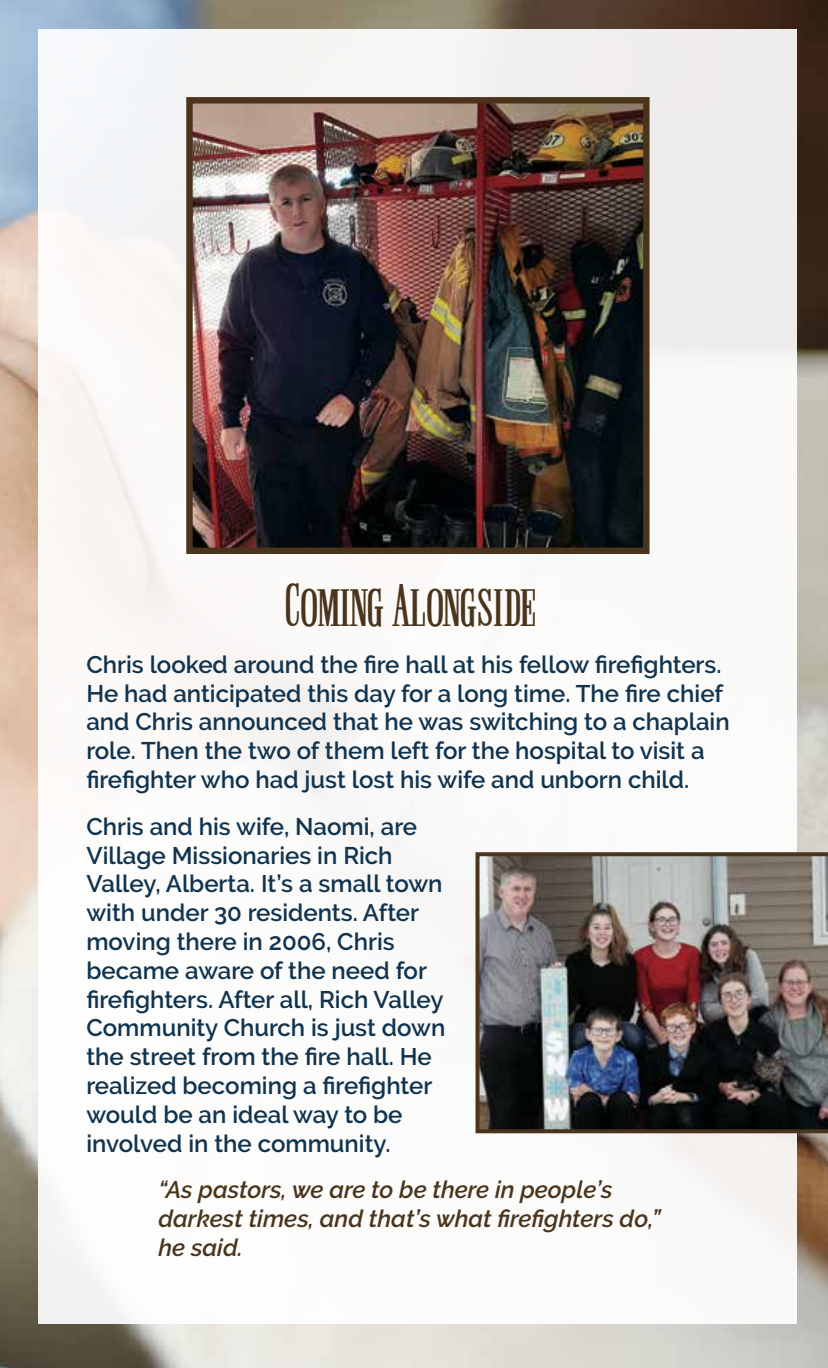
<style>
.page{position:relative;width:828px;height:1368px;background:#fff}
.page>*{position:absolute;margin:0;border:0;box-sizing:border-box;transform-origin:0 0}
.t1{font:48px "Winchester Caps";letter-spacing:-.035em;color:#4a341c}
.t2{font:600 24px/28.8px "Raleway";color:#10334f}
.t3{font:italic 600 24px/28.8px "Raleway";color:#4a341c}
</style>
<div class="page">
<img style="left:0;top:0;width:828px;height:1368px">
<div style="left:39px;top:29px;width:758px;height:1294px;background:#fff"></div>
<img style="left:193px;top:104px;width:450px;height:443px">
<div style="left:186px;top:97px;width:464px;height:457px;border:6px solid #4a341c"></div>
<img style="left:476px;top:852px;width:352px;height:281px">
<h1 class="t1" style="left:286px;top:583px;width:253px">Coming Alongside</h1>
<p class="t2" style="left:86px;top:650px;width:645px">Chris looked around the fire hall at his fellow firefighters.<br>He had anticipated this day for a long time. The fire chief and Chris announced that he was switching to a chaplain role. Then the two of them left for the hospital to visit a firefighter who had just lost his wife and unborn child.</p>
<p class="t2" style="left:86px;top:812px;width:361px">Chris and his wife, Naomi, are<br>Village Missionaries in Rich<br>Valley, Alberta. It’s a small town with under 30 residents. After moving there in 2006, Chris became aware of the need for firefighters. After all, Rich Valley<br>Community Church is just down the street from the fire hall. He realized becoming a firefighter would be an ideal way to be involved in the community.</p>
<p class="t3" style="left:158px;top:1176px;width:504px">“As pastors, we are to be there in people’s darkest times, and that’s what firefighters do,” he said.</p>
</div>
